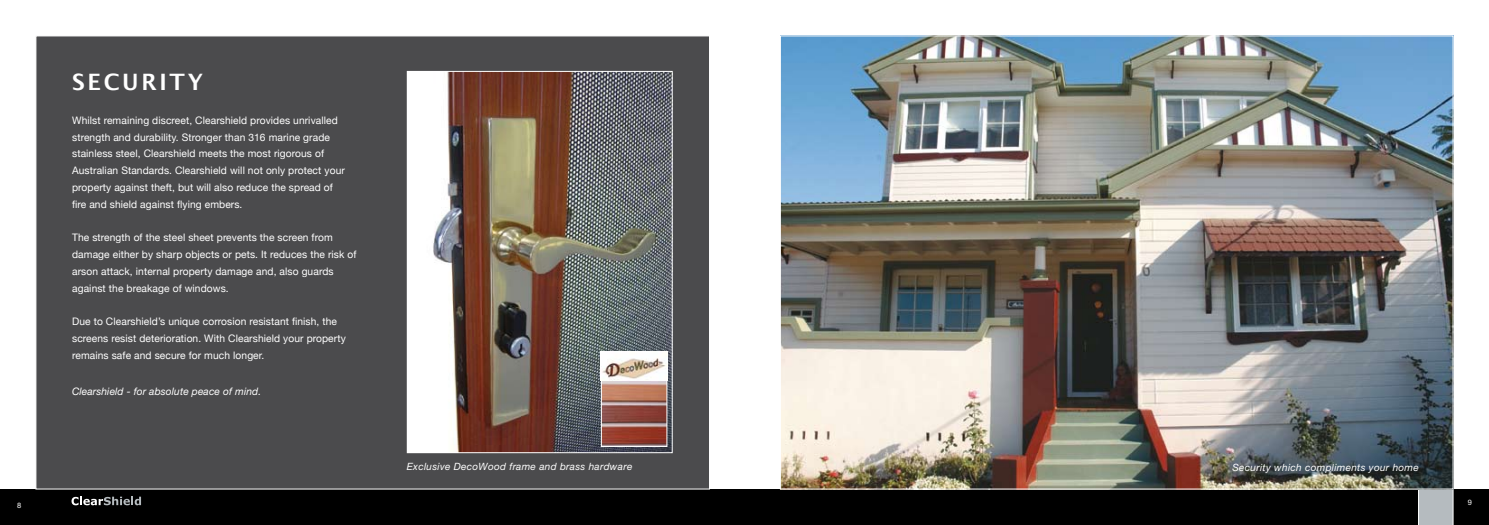
<style>
.page{position:relative;width:1489px;height:525px;background:#fff}
.page>*{position:absolute;margin:0;border:0;box-sizing:border-box;transform-origin:0 0}
.t1{font:700 22.62px "Lucida Grande";color:#fff}
.t2{font:10.38px/16.8px "Helvetica Neue";letter-spacing:.01em;color:#fff}
.t3{font:italic 10.38px "Helvetica Neue";letter-spacing:.01em;color:#fff}
.t4{font:italic 10px "Helvetica Neue";letter-spacing:.03em;color:#fff}
.t5{font:7.5px "Helvetica Neue";color:#fff}
</style>
<div class="page">
<div style="left:0;top:489px;width:762px;height:35px;background:#000"></div>
<svg style="left:72px;top:496px;width:69px;height:9px"></svg>
<div style="left:726px;top:489px;width:762px;height:35px;background:#000"></div>
<svg style="left:1417px;top:489px;width:36px;height:35px"></svg>
<div style="left:35px;top:35px;width:675px;height:454px;background:#4b4b4d;border:1px solid #fff"></div>
<img style="left:409px;top:73px;width:261px;height:378px">
<div style="left:407px;top:71px;width:265px;height:382px;border:1px solid #fff"></div>
<img style="left:601px;top:351px;width:66px;height:93px">
<div style="left:601px;top:379px;width:66px;height:67px;border:1px solid #fff"></div>
<img style="left:782px;top:37px;width:669px;height:450px">
<p class="t5" style="left:17px;top:500px;width:6px">8</p>
<h1 class="t1" style="left:72px;top:69px;width:49px">SECURIT</h1>
<h1 class="t1" style="left:188px;top:69px;width:17px">Y</h1>
<p class="t2" style="left:72px;top:112px;width:274px">Whilst remaining discreet, Clearshield provides unrivalled strength and durability. Stronger than 316 marine grade stainless steel, Clearshield meets the most rigorous of Australian Standards. Clearshield will not only protect your property against theft, but will also reduce the spread of fire and shield against flying embers.</p>
<p class="t2" style="left:72px;top:229px;width:286px">The strength of the steel sheet prevents the screen from damage either by sharp objects or pets. It reduces the risk of arson attack, internal property damage and, also guards against the breakage of windows.</p>
<p class="t2" style="left:72px;top:313px;width:275px">Due to Clearshield’s unique corrosion resistant finish, the screens resist deterioration. With Clearshield your property remains safe and secure for much longer.</p>
<p class="t3" style="left:72px;top:385px;width:190px">Clearshield - for absolute peace of mind.</p>
<p class="t4" style="left:407px;top:460px;width:227px">Exclusive DecoWood frame and brass hardware</p>
<p class="t4" style="left:1232px;top:461px;width:188px">Security which compliments your home</p>
<p class="t5" style="left:1467px;top:497px;width:6px">9</p>
</div>
